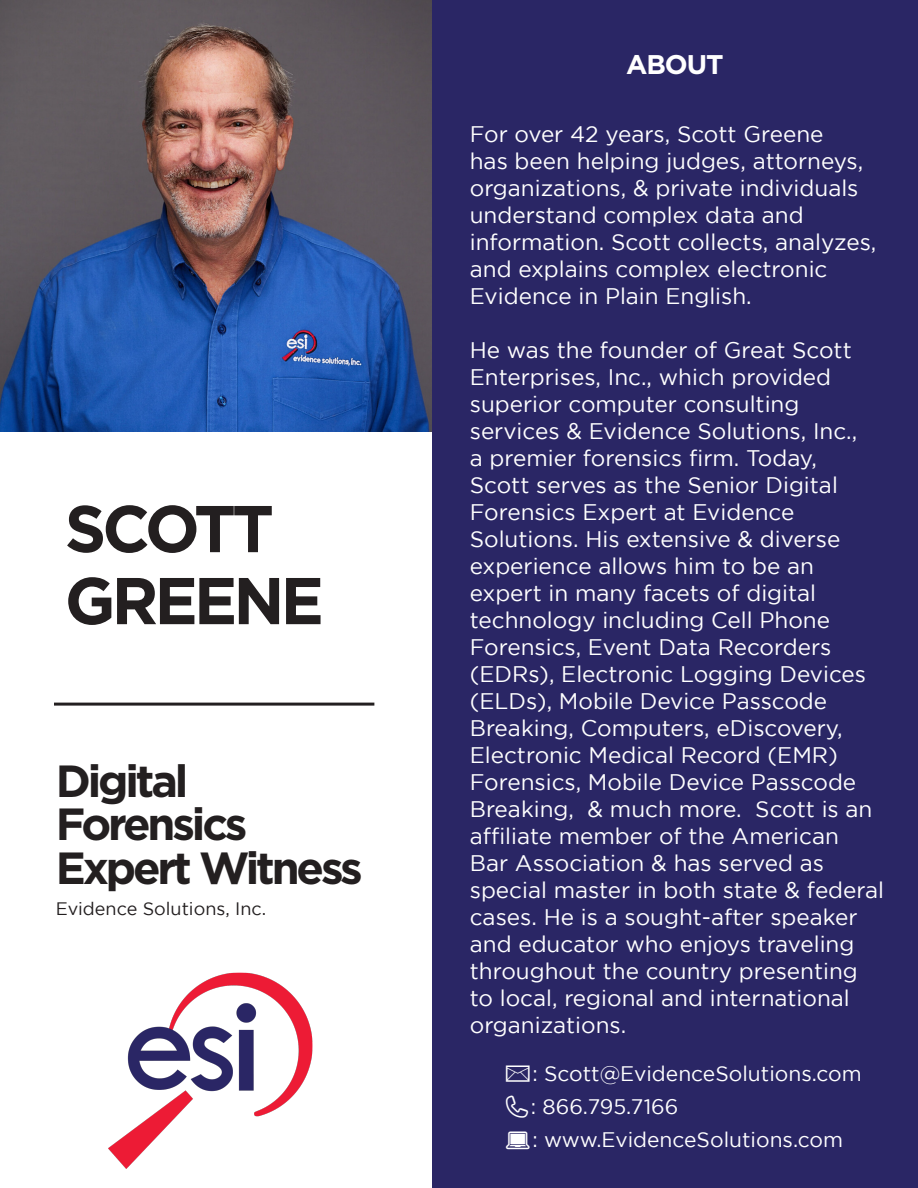
<style>
.page{position:relative;width:918px;height:1188px;background:#fff}
.page>*{position:absolute;margin:0;border:0;box-sizing:border-box;transform-origin:0 0}
.t1{font:700 66px/72px "Gotham";letter-spacing:-.06em;color:#231f20}
.t2{font:700 45px "Gotham";letter-spacing:-.07em;color:#231f20}
.t3{font:700 27px "Gotham";letter-spacing:-.04em;color:#fff}
.t4{font:22.5px/27px "Gotham";color:#fff}
.t5{font:21px "Gotham";color:#fff}
.t6{font:18px "Gotham";color:#231f20}
</style>
<div class="page">
<img style="left:0;top:0;width:432px;height:432px">
<div style="left:432px;top:0;width:486px;height:1188px;background:#2a2665"></div>
<hr style="left:54px;top:703px;width:320px;height:3px;background:#231f20">
<img style="left:108px;top:972px;width:205px;height:197px">
<p class="t1" style="left:65px;top:491px;width:261px">SCOTT<br>GREENE</p>
<p class="t2" style="left:56px;top:755px;width:134px">Digital</p>
<p class="t2" style="left:56px;top:798px;width:193px">Forensics</p>
<p class="t2" style="left:56px;top:842px;width:308px">Expert Witness</p>
<p class="t6" style="left:56px;top:899px;width:212px">Evidence Solutions, Inc.</p>
<p class="t3" style="left:626px;top:49px;width:99px">ABOUT</p>
<p class="t4" style="left:470px;top:121px;width:408px">For over 42 years, Scott Greene<br>has been helping judges, attorneys, organizations, &amp; private individuals understand complex data and information. Scott collects, analyzes, and explains complex electronic Evidence in Plain English.</p>
<p class="t4" style="left:470px;top:337px;width:416px">He was the founder of Great Scott Enterprises, Inc., which provided superior computer consulting services &amp; Evidence Solutions, Inc.,<br>a premier forensics firm. Today,<br>Scott serves as the Senior Digital Forensics Expert at Evidence Solutions. His extensive &amp; diverse experience allows him to be an expert in many facets of digital technology including Cell Phone Forensics, Event Data Recorders (EDRs), Electronic Logging Devices (ELDs), Mobile Device Passcode Breaking, Computers, eDiscovery, Electronic Medical Record (EMR)<br>Forensics, Mobile Device Passcode Breaking, &amp; much more. Scott is an affiliate member of the American<br>Bar Association &amp; has served as special master in both state &amp; federal cases. He is a sought-after speaker and educator who enjoys traveling throughout the country presenting to local, regional and international organizations.</p>
<p class="t5" style="left:504px;top:1062px;width:360px">✉: Scott@EvidenceSolutions.com</p>
<p class="t5" style="left:531px;top:1095px;width:149px">: 866.795.7166</p>
<p class="t5" style="left:532px;top:1128px;width:312px">: www.EvidenceSolutions.com</p>
</div>
